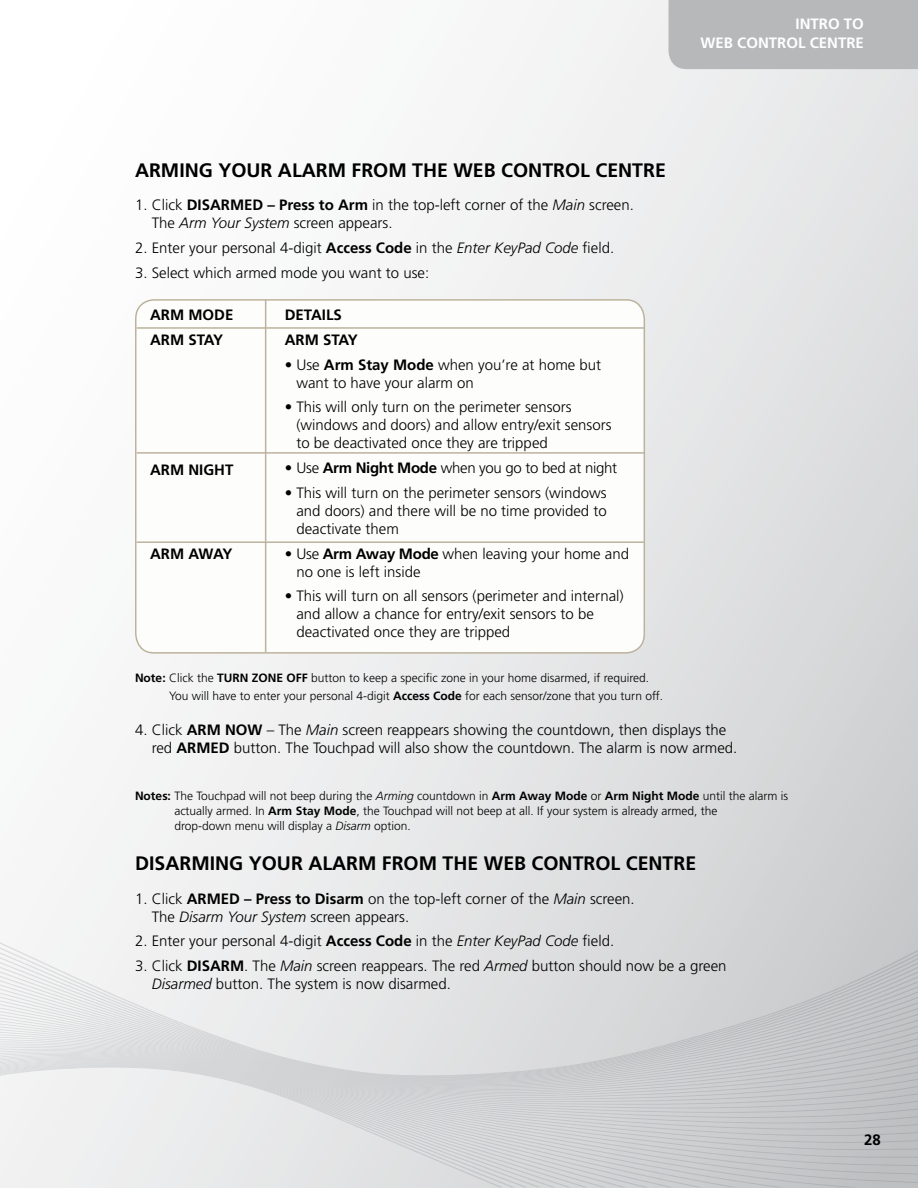
<style>
.page{position:relative;width:918px;height:1188px;background:#fff}
.page>*{position:absolute;margin:0;border:0;box-sizing:border-box;transform-origin:0 0}
.t1{font:700 19.5px "Frutiger";color:#000}
.t2{font:300 15px/18px "Frutiger";color:#000}
.t3{font:700 15px/24.8px "Frutiger";color:#000}
.t4{font:300 15px "Frutiger";letter-spacing:-.02em;color:#000}
.t5{font:700 15px/19.5px "Frutiger";color:#fff;text-align:right}
.t6{font:300 12px/15px "Frutiger";color:#000}
.t7{font:700 12px "Frutiger";color:#000}
.s1{font-weight:700}
.s2{font-style:italic}
.s3{font-weight:300}
</style>
<div class="page">
<div style="left:1px;top:0;width:917px;height:1188px;background:linear-gradient(to right,#fff,#dadbdd)"></div>
<svg style="left:1px;top:881px;width:917px;height:5px"></svg>
<svg style="left:1px;top:886px;width:917px;height:10px"></svg>
<svg style="left:1px;top:896px;width:917px;height:10px"></svg>
<svg style="left:1px;top:906px;width:917px;height:9px"></svg>
<svg style="left:1px;top:915px;width:917px;height:10px"></svg>
<svg style="left:1px;top:925px;width:917px;height:10px"></svg>
<svg style="left:1px;top:935px;width:917px;height:9px"></svg>
<svg style="left:1px;top:944px;width:917px;height:9px"></svg>
<svg style="left:1px;top:953px;width:917px;height:10px"></svg>
<svg style="left:1px;top:963px;width:917px;height:9px"></svg>
<svg style="left:1px;top:972px;width:917px;height:9px"></svg>
<svg style="left:1px;top:981px;width:917px;height:8px;background:#dedfe0"></svg>
<svg style="left:1px;top:989px;width:917px;height:9px;background:#dddedf"></svg>
<svg style="left:1px;top:998px;width:917px;height:8px;background:#dcdddf"></svg>
<svg style="left:1px;top:1006px;width:917px;height:8px;background:#dcddde"></svg>
<svg style="left:1px;top:1014px;width:917px;height:8px;background:#dbdcdd"></svg>
<svg style="left:1px;top:1022px;width:917px;height:6px;background:#dadbdc"></svg>
<svg style="left:1px;top:1028px;width:917px;height:5px;background:#d9dadc"></svg>
<svg style="left:1px;top:1033px;width:917px;height:3px;background:#d9dadb"></svg>
<svg style="left:1px;top:1036px;width:917px;height:3px;background:#d8d9db"></svg>
<svg style="left:1px;top:1039px;width:917px;height:2px;background:#d8d9da"></svg>
<svg style="left:1px;top:1041px;width:917px;height:3px;background:#d7d9da"></svg>
<svg style="left:1px;top:1044px;width:917px;height:2px;background:#d7d8d9"></svg>
<svg style="left:1px;top:1055px;width:917px;height:132px;background:#bfc1c2"></svg>
<svg style="left:1px;top:1056px;width:859px;height:131px;background:#c3c4c6"></svg>
<svg style="left:1px;top:1057px;width:783px;height:130px;background:#c7c9ca"></svg>
<svg style="left:1px;top:1058px;width:737px;height:129px;background:#cacbcd"></svg>
<svg style="left:1px;top:1059px;width:702px;height:128px;background:#cccdcf"></svg>
<svg style="left:1px;top:1060px;width:672px;height:127px;background:#cdced0"></svg>
<svg style="left:626px;top:1061px;width:22px;height:126px;background:#cccdcf"></svg>
<svg style="left:1px;top:1061px;width:625px;height:126px;background:#cfd1d2"></svg>
<svg style="left:1px;top:1062px;width:605px;height:125px;background:#d0d2d3"></svg>
<svg style="left:1px;top:1063px;width:587px;height:124px;background:#d1d2d3"></svg>
<svg style="left:556px;top:1064px;width:15px;height:123px;background:#cfd0d1"></svg>
<svg style="left:1px;top:1064px;width:555px;height:123px;background:#d2d3d5"></svg>
<svg style="left:1px;top:1065px;width:540px;height:122px;background:#d2d4d5"></svg>
<svg style="left:515px;top:1066px;width:13px;height:121px;background:#d0d2d3"></svg>
<svg style="left:1px;top:1066px;width:514px;height:121px;background:#d3d4d6"></svg>
<svg style="left:1px;top:1067px;width:502px;height:120px;fill:#e7e7e9"></svg>
<div style="left:136px;top:300px;width:508px;height:353px;background:#fdfdfb;border-radius:19px"></div>
<div style="left:135px;top:299px;width:510px;height:355px;border:2px solid #bdb39d;border-radius:19px"></div>
<hr style="left:137px;top:327px;width:508px;height:2px;background:#bdb39d">
<hr style="left:137px;top:452px;width:508px;height:2px;background:#bdb39d">
<hr style="left:137px;top:541px;width:507px;height:2px;background:#bdb39d">
<hr style="left:265px;top:299px;width:1px;height:354px;background:#bdb39d">
<div style="left:669px;top:0;width:249px;height:69px;background:#b6b8ba"></div>
<p class="t5" style="left:701px;top:14px;width:165px">INTRO TO<br>WEB CONTROL CENTRE</p>
<h1 class="t1" style="left:135px;top:158px;width:532px">ARMING YOUR ALARM FROM THE WEB CONTROL CENTRE</h1>
<p class="t2" style="left:135px;top:196px;width:73px">1. Click <span class="s1">DISARME</span></p>
<p class="t2" style="left:152px;top:196px;width:484px;text-indent:101px"><span class="s1">D – PRESS TO ARM</span> in the top-left corner of the <span class="s2">Main</span> screen.<br>The <span class="s2">Arm Your System</span> screen appears.</p>
<p class="t2" style="left:135px;top:239px;width:481px">2. Enter your personal 4-digit <span class="s1">ACCESS CODE</span> in the <span class="s2">Enter KeyPad Code</span> field.</p>
<p class="t2" style="left:135px;top:264px;width:296px">3. Select which armed mode you want to use:</p>
<p class="t3" style="left:150px;top:303px;width:85px">ARM MODE<br>ARM STAY</p>
<p class="t3" style="left:150px;top:457px;width:85px">ARM NIGHT</p>
<p class="t3" style="left:150px;top:541px;width:84px">ARM AWAY</p>
<p class="t3" style="left:285px;top:303px;width:75px">DETAILS<br>ARM STAY</p>
<p class="t2" style="left:296px;top:356px;width:306px;text-indent:-12px">• Use <span class="s1">ARM STAY MODE</span> when you’re at home but want to have your alarm on</p>
<p class="t2" style="left:296px;top:398px;width:317px;text-indent:-12px">• This will only turn on the perimeter sensors (windows and doors) and allow entry/exit sensors to be deactivated once they are tripped</p>
<p class="t4" style="left:285px;top:459px;width:334px">• Use <span class="s1">ARM NIGHT MODE</span> when you go to bed at night</p>
<p class="t2" style="left:296px;top:484px;width:312px;text-align:justify;text-indent:-12px">• This will turn on the perimeter sensors (windows and doors) and there will be no time provided to deactivate them</p>
<p class="t2" style="left:296px;top:545px;width:334px;text-indent:-12px">• Use <span class="s1">ARM AWAY MODE</span> when leaving your home and no one is left inside</p>
<p class="t2" style="left:296px;top:587px;width:329px;text-indent:-12px">• This will turn on all sensors (perimeter and internal) and allow a chance for entry/exit sensors to be deactivated once they are tripped</p>
<p class="t6" style="left:169px;top:669px;width:496px;line-height:18px;text-indent:142px">button to keep a specific zone in your home disarmed, if required.<br>You will have to enter your personal 4-digit <span class="s1">ACCESS CODE</span> for each sensor/zone that you turn off.</p>
<p class="t2" style="left:135px;top:721px;width:64px">4. Click <span class="s1">ARM</span></p>
<p class="t2" style="left:225px;top:721px;width:503px"><span class="s1">NOW</span> – The <span class="s2">Main</span> screen reappears showing the countdown, then displays the</p>
<p class="t3" style="left:152px;top:736px;width:37px"><span class="s3">red</span> ARME</p>
<p class="t2" style="left:219px;top:739px;width:520px"><span class="s1">D</span> button. The Touchpad will also show the countdown. The alarm is now armed.</p>
<p class="t6" style="left:174px;top:788px;width:615px;text-indent:-39px"><span class="s1">NOTES:</span> The Touchpad will not beep during the <span class="s2">Arming</span> countdown in <span class="s1">ARM AWAY MODE</span> or <span class="s1">ARM NIGHT MODE</span> until the alarm is actually armed. In <span class="s1">ARM STAY MODE</span>, the Touchpad will not beep at all. If your system is already armed, the<br>drop-down menu will display a <span class="s2">Disarm</span> option.</p>
<h1 class="t1" style="left:135px;top:852px;width:563px">DISARMING YOUR ALARM FROM THE WEB CONTROL CENTRE</h1>
<p class="t2" style="left:135px;top:890px;width:64px">1. Click <span class="s1">ARME</span></p>
<p class="t7" style="left:135px;top:671px;width:91px">NOTE: <span class="s3">Click the</span> TURN</p>
<p class="t7" style="left:252px;top:671px;width:16px">ZONE</p>
<p class="t7" style="left:286px;top:671px;width:8px">OFF</p>
<p class="t2" style="left:152px;top:890px;width:485px;text-indent:77px"><span class="s1">D – PRESS TO DISARM</span> on the top-left corner of the <span class="s2">Main</span> screen.<br>The <span class="s2">Disarm Your System</span> screen appears.</p>
<p class="t2" style="left:135px;top:932px;width:481px">2. Enter your personal 4-digit <span class="s1">ACCESS CODE</span> in the <span class="s2">Enter KeyPad Code</span> field.</p>
<p class="t2" style="left:135px;top:957px;width:73px">3. Click <span class="s1">DISARM</span></p>
<p class="t2" style="left:152px;top:957px;width:576px;text-indent:92px">. The <span class="s2">Main</span> screen reappears. The red <span class="s2">Armed</span> button should now be a green<br><span class="s2">Disarmed</span> button. The system is now disarmed.</p>
<p class="t3" style="left:864px;top:1128px;width:18px">28</p>
</div>
